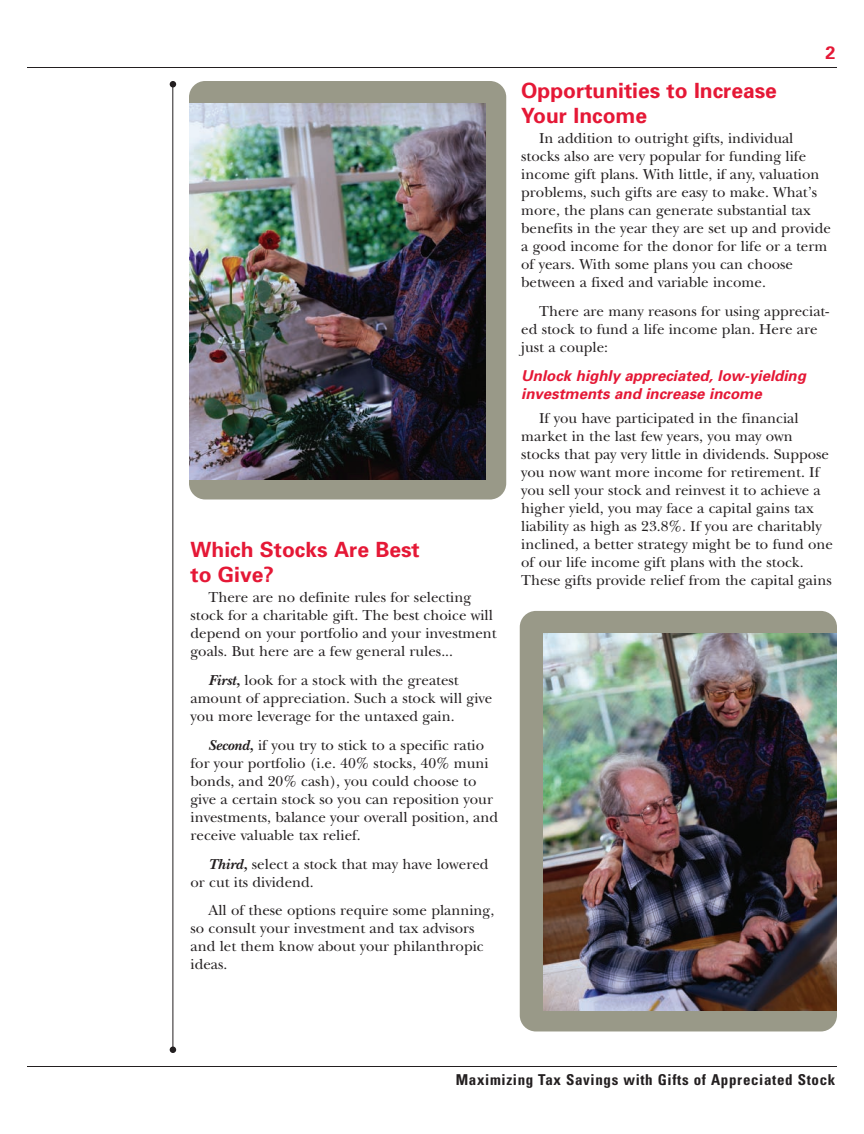
<style>
.page{position:relative;width:864px;height:1134px;background:#fff}
.page>*{position:absolute;margin:0;border:0;box-sizing:border-box;transform-origin:0 0}
.t1{font:700 21px/25.2px "Univers";color:#e51836}
.t2{font:700 18px "Univers";color:#e51836}
.t3{font:15px/18px "New Baskerville";color:#231f20}
.t4{font:italic 700 15px/18px "Univers";color:#e51836}
.t5{font:700 condensed 15px "Univers";letter-spacing:.045em;color:#231f20}
.s1{font-weight:700;font-style:italic}
</style>
<div class="page">
<hr style="left:27px;top:67px;width:810px;height:1px;background:#231f20">
<hr style="left:27px;top:1066px;width:810px;height:1px;background:#231f20">
<hr style="left:172px;top:82px;width:1px;height:970px;background:#231f20">
<svg style="left:170px;top:81px;width:6px;height:6px"></svg>
<svg style="left:170px;top:1047px;width:6px;height:6px"></svg>
<div style="left:189px;top:81px;width:317px;height:418px;background:#998;border-radius:16px"></div>
<img style="left:189px;top:103px;width:297px;height:376px">
<div style="left:520px;top:611px;width:317px;height:420px;background:#998;border-radius:16px"></div>
<img style="left:543px;top:633px;width:294px;height:378px">
<h1 class="t1" style="left:191px;top:538px;width:231px">Which Stocks Are Best to Give?</h1>
<p class="t3" style="left:191px;top:590px;width:308px;text-indent:18px">There are no definite rules for selecting stock for a charitable gift. The best choice will depend on your portfolio and your investment goals. But here are a few general rules...</p>
<p class="t3" style="left:191px;top:673px;width:303px;text-indent:18px"><span class="s1">First,</span> look for a stock with the greatest amount of appreciation. Such a stock will give you more leverage for the untaxed gain.</p>
<p class="t3" style="left:191px;top:738px;width:309px;text-indent:18px"><span class="s1">Second,</span> if you try to stick to a specific ratio for your portfolio (i.e. 40% stocks, 40% muni bonds, and 20% cash), you could choose to give a certain stock so you can reposition your investments, balance your overall position, and receive valuable tax relief.</p>
<p class="t3" style="left:191px;top:857px;width:300px;text-indent:18px"><span class="s1">Third,</span> select a stock that may have lowered or cut its dividend.</p>
<p class="t3" style="left:191px;top:903px;width:305px;text-indent:18px">All of these options require some planning, so consult your investment and tax advisors and let them know about your philanthropic ideas.</p>
<p class="t2" style="left:825px;top:46px;width:12px">2</p>
<h1 class="t1" style="left:521px;top:79px;width:257px">Opportunities to Increase<br>Your Income</h1>
<p class="t3" style="left:521px;top:131px;width:311px;text-indent:18px">In addition to outright gifts, individual stocks also are very popular for funding life income gift plans. With little, if any, valuation problems, such gifts are easy to make. What’s more, the plans can generate substantial tax benefits in the year they are set up and provide a good income for the donor for life or a term of years. With some plans you can choose between a fixed and variable income.</p>
<p class="t3" style="left:521px;top:304px;width:309px;text-indent:18px">There are many reasons for using appreciat&shy;ed stock to fund a life income plan. Here are just a couple:</p>
<p class="t4" style="left:521px;top:368px;width:286px">Unlock highly appreciated, low-yielding investments and increase income</p>
<p class="t3" style="left:521px;top:411px;width:313px;text-indent:18px">If you have participated in the financial market in the last few years, you may own stocks that pay very little in dividends. Suppose you now want more income for retirement. If you sell your stock and reinvest it to achieve a higher yield, you may face a capital gains tax liability as high as 23.8%. If you are charitably inclined, a better strategy might be to fund one of our life income gift plans with the stock.<br>These gifts provide relief from the capital gains</p>
<p class="t5" style="left:456px;top:1074px;width:381px">Maximizing Tax Savings with Gifts of Appreciated Stock</p>
</div>
